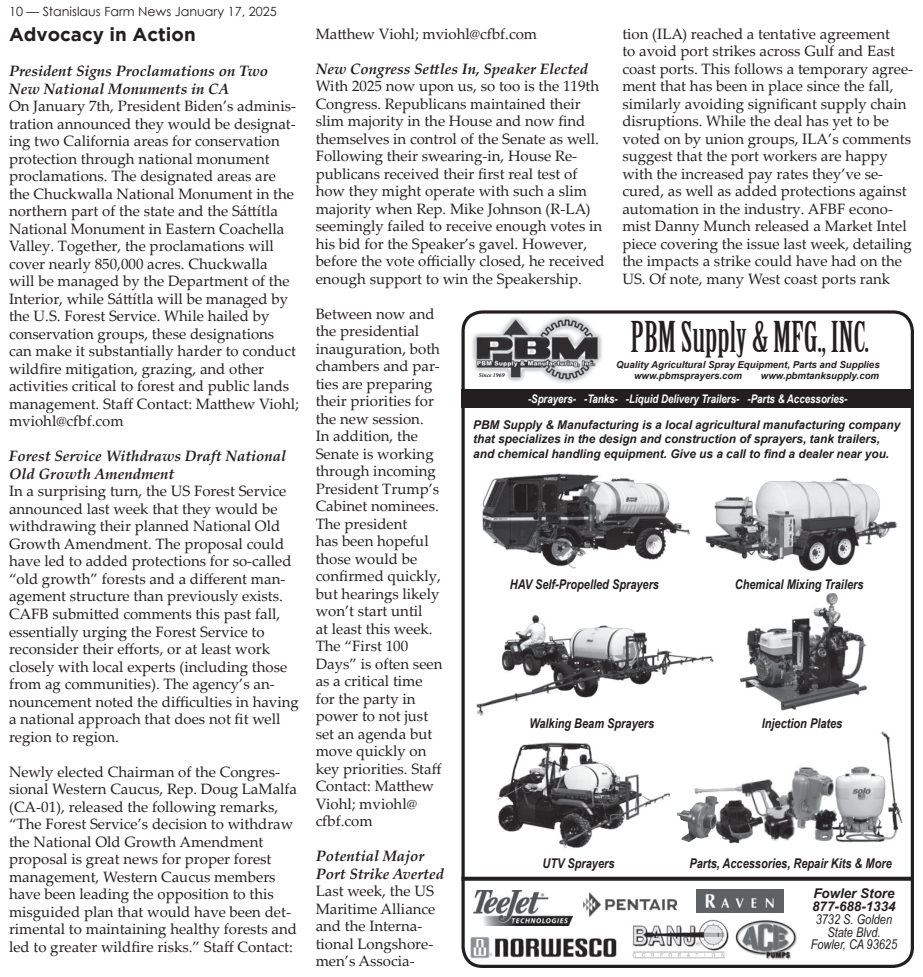
<style>
.page{position:relative;width:923px;height:977px;background:#fff}
.page>*{position:absolute;margin:0;border:0;box-sizing:border-box;transform-origin:0 0}
.t1{font:41.5px "Birch Std";color:#231f20}
.t2{font:700 18.75px "Gotham";color:#231f20}
.t3{font:15px/17.5px "Palatino Linotype";color:#231f20}
.t4{font:italic 700 15px/17.5px "Palatino Linotype";color:#231f20}
.t5{font:italic 700 13.38px "Arial Narrow";color:#231f20}
.t6{font:italic 13.38px/12.9px "Arial Narrow";color:#231f20;text-align:center}
.t7{font:italic 700 13.38px/12.9px "Arial";color:#231f20}
.t8{font:12.62px "Century Gothic";color:#231f20}
.t9{font:italic 700 12px/14.5px "Arial";color:#231f20}
.t10{font:italic 700 11.88px "Arial Narrow";color:#fff}
.t11{font:italic 700 9.62px "Arial";color:#231f20}
.t12{font:italic 700 5.88px "Minion Pro";letter-spacing:-.005em;color:#231f20}
</style>
<div class="page">
<svg style="left:465px;top:876px;width:444px;height:4px;fill:#231f20"></svg>
<img style="left:467px;top:314px;width:135px;height:69px">
<img style="left:705px;top:478px;width:192px;height:94px">
<img style="left:694px;top:779px;width:80px;height:24px">
<img style="left:825px;top:731px;width:78px;height:111px">
<img style="left:774px;top:765px;width:61px;height:64px">
<img style="left:768px;top:803px;width:27px;height:37px">
<img style="left:813px;top:809px;width:23px;height:31px">
<img style="left:719px;top:796px;width:49px;height:48px">
<img style="left:681px;top:796px;width:38px;height:46px">
<div style="left:461px;top:390px;width:452px;height:18px;background:#231f20"></div>
<img style="left:476px;top:615px;width:238px;height:101px">
<img style="left:696px;top:889px;width:87px;height:23px">
<img style="left:583px;top:892px;width:93px;height:24px">
<img style="left:470px;top:937px;width:147px;height:22px">
<img style="left:632px;top:919px;width:97px;height:40px">
<img style="left:473px;top:890px;width:99px;height:35px">
<img style="left:735px;top:920px;width:62px;height:39px">
<div style="left:461px;top:310px;width:452px;height:658px;border:3px solid #231f20;border-radius:19px"></div>
<img style="left:482px;top:473px;width:208px;height:96px">
<img style="left:740px;top:593px;width:127px;height:118px">
<img style="left:497px;top:742px;width:184px;height:106px">
<p class="t8" style="left:9px;top:6px;width:269px">10 — Stanislaus Farm News January 17, 2025</p>
<p class="t2" style="left:9px;top:24px;width:188px">Advocacy in Action</p>
<p class="t4" style="left:9px;top:64px;width:261px">President Signs Proclamations on Two<br>New National Monuments in CA</p>
<p class="t3" style="left:9px;top:97px;width:291px">On January 7th, President Biden’s adminis&shy;tration announced they would be designat&shy;ing two California areas for conservation protection through national monument proclamations. The designated areas are the Chuckwalla National Monument in the northern part of the state and the Sáttítla National Monument in Eastern Coachella Valley. Together, the proclamations will cover nearly 850,000 acres. Chuckwalla<br>will be managed by the Department of the Interior, while Sáttítla will be managed by the U.S. Forest Service. While hailed by conservation groups, these designations can make it substantially harder to conduct wildfire mitigation, grazing, and other activities critical to forest and public lands management. Staff Contact: Matthew Viohl; mviohl@cfbf.com</p>
<p class="t4" style="left:9px;top:449px;width:279px">Forest Service Withdraws Draft National<br>Old Growth Amendment</p>
<p class="t3" style="left:9px;top:482px;width:291px">In a surprising turn, the US Forest Service announced last week that they would be withdrawing their planned National Old Growth Amendment. The proposal could have led to added protections for so-called “old growth” forests and a different man&shy;agement structure than previously exists.<br>CAFB submitted comments this past fall, essentially urging the Forest Service to reconsider their efforts, or at least work closely with local experts (including those from ag communities). The agency’s an&shy;nouncement noted the difÏculties in having a national approach that does not fit well region to region.</p>
<p class="t3" style="left:9px;top:762px;width:289px">Newly elected Chairman of the Congres&shy;sional Western Caucus, Rep. Doug LaMalfa (CA-01), released the following remarks, “The Forest Service’s decision to withdraw the National Old Growth Amendment proposal is great news for proper forest management, Western Caucus members have been leading the opposition to this misguided plan that would have been det&shy;rimental to maintaining healthy forests and led to greater wildfire risks.” Staff Contact:</p>
<p class="t3" style="left:622px;top:24px;width:292px">tion (ILA) reached a tentative agreement<br>to avoid port strikes across Gulf and East coast ports. This follows a temporary agree&shy;ment that has been in place since the fall, similarly avoiding significant supply chain disruptions. While the deal has yet to be voted on by union groups, ILA’s comments suggest that the port workers are happy with the increased pay rates they’ve se&shy;cured, as well as added protections against automation in the industry. AFBF econo&shy;mist Danny Munch released a Market Intel piece covering the issue last week, detailing the impacts a strike could have had on the US. Of note, many West coast ports rank</p>
<p class="t3" style="left:315px;top:24px;width:223px">Matthew Viohl; mviohl@cfbf.com</p>
<p class="t4" style="left:315px;top:59px;width:274px">New Congress Settles In, Speaker Elected</p>
<p class="t3" style="left:315px;top:77px;width:290px">With 2025 now upon us, so too is the 119th Congress. Republicans maintained their slim majority in the House and now find themselves in control of the Senate as well.<br>Following their swearing-in, House Re&shy;publicans received their first real test of how they might operate with such a slim majority when Rep. Mike Johnson (R-LA) seemingly failed to receive enough votes in his bid for the Speaker’s gavel. However, before the vote ofÏcially closed, he received enough support to win the Speakership.</p>
<p class="t3" style="left:315px;top:304px;width:128px">Between now and the presidential inauguration, both chambers and par&shy;ties are preparing their priorities for the new session.<br>In addition, the<br>Senate is working through incoming<br>President Trump’s<br>Cabinet nominees.<br>The president<br>has been hopeful those would be confirmed quickly, but hearings likely won’t start until<br>at least this week.<br>The “First 100<br>Days” is often seen as a critical time for the party in power to not just set an agenda but move quickly on key priorities. Staff<br>Contact: Matthew<br>Viohl; mviohl@ cfbf.com</p>
<p class="t4" style="left:315px;top:849px;width:130px">Potential Major<br>Port Strike Averted</p>
<p class="t3" style="left:315px;top:882px;width:121px">Last week, the US<br>Maritime Alliance and the Interna&shy;tional Longshore&shy;men’s Associa-</p>
<h1 class="t1" style="left:630px;top:320px;width:240px">PBM Supply &amp; MFG., INC.</h1>
<p class="t11" style="left:616px;top:361px;width:265px">Quality Agricultural Spray Equipment, Parts and Supplies</p>
<p class="t12" style="left:479px;top:371px;width:27px">Since 1969</p>
<p class="t11" style="left:634px;top:372px;width:109px">www.pbmsprayers.com</p>
<p class="t11" style="left:760px;top:372px;width:120px">www.pbmtanksupply.com</p>
<p class="t9" style="left:473px;top:418px;width:428px">PBM Supply &amp; Manufacturing is a local agricultural manufacturing company that specializes in the design and construction of sprayers, tank trailers, and chemical handling equipment. Give us a call to find a dealer near you.</p>
<p class="t10" style="left:528px;top:394px;width:321px">-Sprayers- -Tanks- -Liquid Delivery Trailers- -Parts &amp; Accessories-</p>
<p class="t5" style="left:510px;top:579px;width:151px">HAV Self-Propelled Sprayers</p>
<p class="t5" style="left:734px;top:579px;width:130px">Chemical Mixing Trailers</p>
<p class="t5" style="left:529px;top:718px;width:126px">Walking Beam Sprayers</p>
<p class="t5" style="left:761px;top:718px;width:82px">Injection Plates</p>
<p class="t5" style="left:542px;top:857px;width:74px">UTV Sprayers</p>
<p class="t5" style="left:689px;top:857px;width:204px">Parts, Accessories, Repair Kits &amp; More</p>
<p class="t7" style="left:812px;top:888px;width:85px">Fowler Store<br>877-688-1334</p>
<p class="t6" style="left:810px;top:913px;width:88px">3732 S. Golden<br>State Blvd.<br>Fowler, CA 93625</p>
</div>
